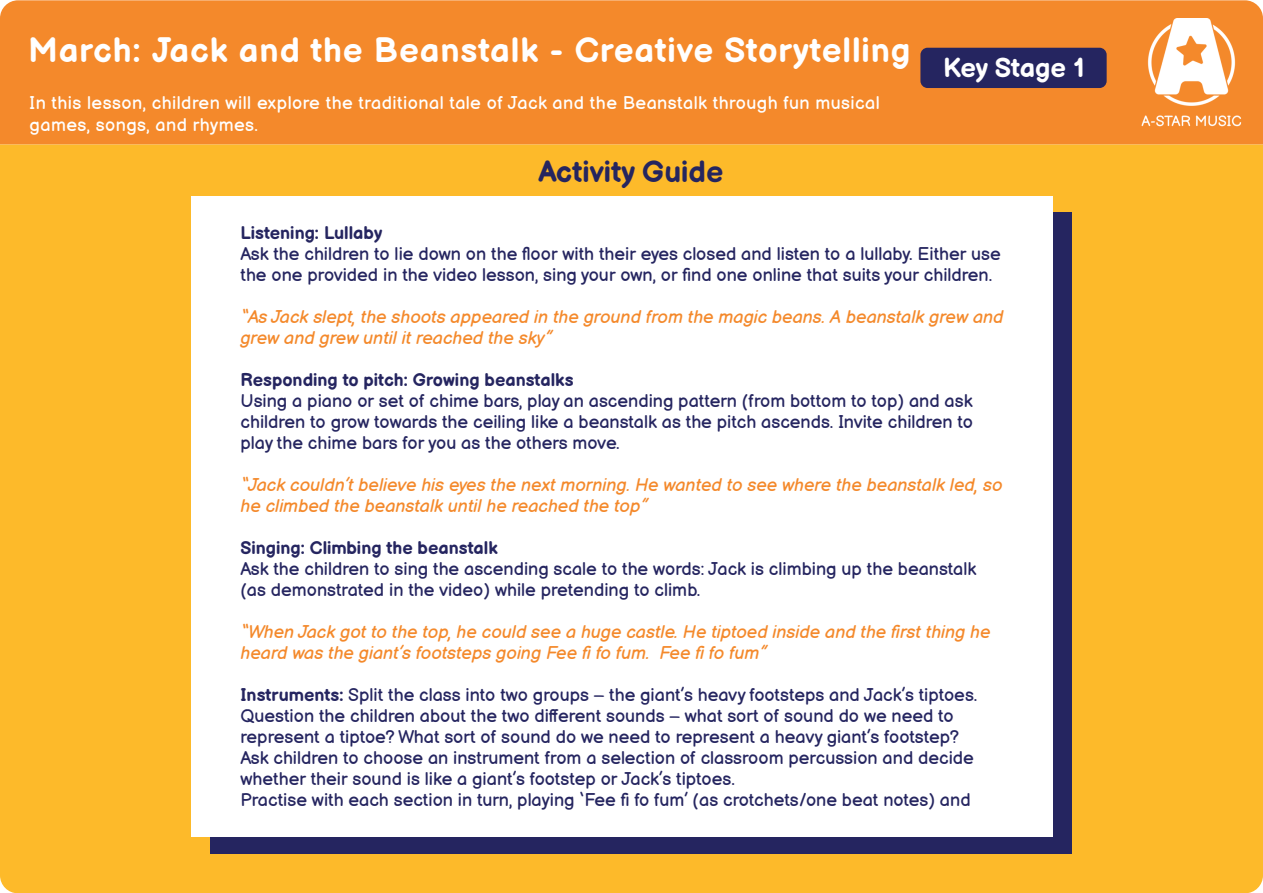
<style>
.page{position:relative;width:1263px;height:893px;background:#fff}
.page>*{position:absolute;margin:0;border:0;box-sizing:border-box;transform-origin:0 0}
.t1{font:700 34.5px "Balsamiq Sans";letter-spacing:.025em;color:#fff}
.t2{font:700 30px "Balsamiq Sans";color:#25255f}
.t3{font:700 27px "Balsamiq Sans";color:#fff}
.t4{font:18px/21px "Balsamiq Sans";color:#252560}
.t5{font:italic 18px/21px "Balsamiq Sans";color:#f4892b}
.t6{font:18px/21.6px "Balsamiq Sans";letter-spacing:.025em;color:#fff}
.t7{font:700 18px "Balsamiq Sans";color:#252560}
.s1{font-weight:700}
</style>
<div class="page">
<div style="left:0;top:0;width:1263px;height:145px;background:#f4892b"></div>
<div style="left:0;top:145px;width:1263px;height:748px;background:#fdba2a"></div>
<img style="left:1138px;top:18px;width:106px;height:112px">
<div style="left:210px;top:212px;width:861px;height:641px;background:#252560"></div>
<div style="left:191px;top:196px;width:862px;height:640px;background:#fff"></div>
<div style="left:920px;top:48px;width:187px;height:40px;background:#252560;border-radius:7px"></div>
<h1 class="t1" style="left:28px;top:21px;width:884px">March: Jack and the Beanstalk - Creative Storytelling</h1>
<p class="t6" style="left:30px;top:91px;width:852px">In this lesson, children will explore the traditional tale of Jack and the Beanstalk through fun musical games, songs, and rhymes.</p>
<h2 class="t2" style="left:538px;top:146px;width:186px">Activity Guide</h2>
<h3 class="t3" style="left:943px;top:44px;width:143px">Key Stage 1</h3>
<p class="t7" style="left:240px;top:217px;width:143px">Listening: Lullaby</p>
<p class="t4" style="left:240px;top:242px;width:762px">Ask the children to lie down on the floor with their eyes closed and listen to a lullaby. Either use the one provided in the video lesson, sing your own, or find one online that suits your children.</p>
<p class="t5" style="left:240px;top:304px;width:764px">“As Jack slept, the shoots appeared in the ground from the magic beans. A beanstalk grew and grew and grew until it reached the sky”</p>
<p class="t7" style="left:240px;top:364px;width:334px">Responding to pitch: Growing beanstalks</p>
<p class="t4" style="left:240px;top:389px;width:734px;text-align:justify">Using a piano or set of chime bars, play an ascending pattern (from bottom to top) and ask children to grow towards the ceiling like a beanstalk as the pitch ascends. Invite children to play the chime bars for you as the others move.</p>
<p class="t5" style="left:240px;top:472px;width:764px">“Jack couldn’t believe his eyes the next morning. He wanted to see where the beanstalk led, so he climbed the beanstalk until he reached the top”</p>
<p class="t7" style="left:240px;top:532px;width:259px">Singing: Climbing the beanstalk</p>
<p class="t4" style="left:240px;top:557px;width:737px">Ask the children to sing the ascending scale to the words: Jack is climbing up the beanstalk (as demonstrated in the video) while pretending to climb.</p>
<p class="t5" style="left:240px;top:619px;width:751px">“When Jack got to the top, he could see a huge castle. He tiptoed inside and the first thing he heard was the giant’s footsteps going Fee fi fo fum. Fee fi fo fum”</p>
<p class="t4" style="left:240px;top:683px;width:738px"><span class="s1">Instruments:</span> Split the class into two groups – the giant’s heavy footsteps and Jack’s tiptoes.<br>Question the children about the two different sounds – what sort of sound do we need to represent a tiptoe? What sort of sound do we need to represent a heavy giant’s footstep?<br>Ask children to choose an instrument from a selection of classroom percussion and decide whether their sound is like a giant’s footstep or Jack’s tiptoes.<br>Practise with each section in turn, playing ‘Fee fi fo fum’ (as crotchets/one beat notes) and</p>
</div>
